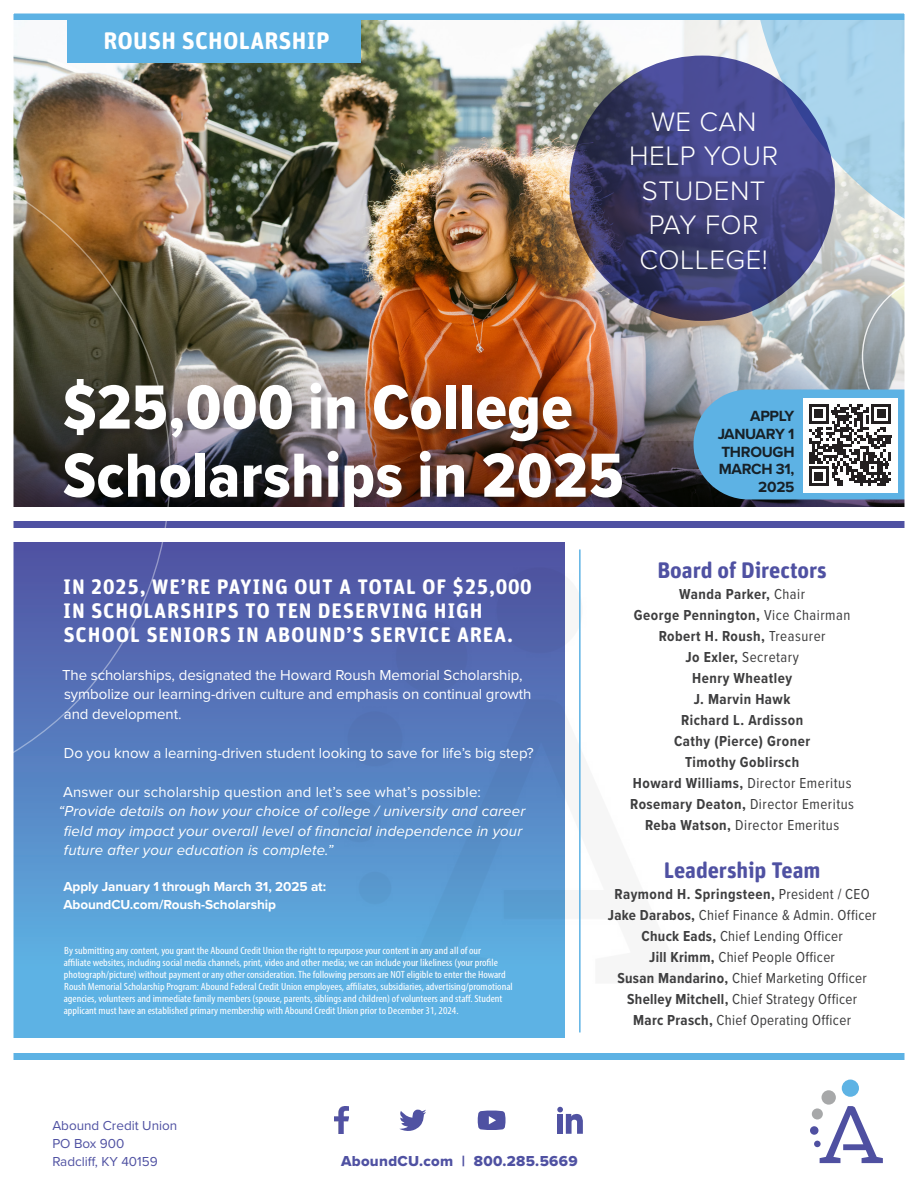
<style>
.page{position:relative;width:918px;height:1188px;background:#fff}
.page>*{position:absolute;margin:0;border:0;box-sizing:border-box;transform-origin:0 0}
.t1{font:64.65px "Proxima Nova Cond Extrabld";letter-spacing:.01em;color:#fff}
.t2{font:300 27.75px/34.5px "Proxima Nova";letter-spacing:.02em;color:#fff;text-align:center}
.t3{font:700 24px "Unit Rounded Pro";letter-spacing:.01em;color:#fff}
.t4{font:700 22.5px "Unit Rounded Pro";letter-spacing:-.005em;color:#4f51a2}
.t5{font:700 21px/24px "Unit Rounded Pro";letter-spacing:.04em;color:#fff}
.Paragraph_-_board_directors{font:700 15.3px/17.5px "Proxima Nova";letter-spacing:-.02em;color:#172128}
.t6{font:15px/21px "Proxima Nova Cond";letter-spacing:.02em;color:#3e3e3f;text-align:center}
.Paragraph_-_board_directors-2{font:15px/19.5px "Proxima Nova";letter-spacing:-.005em;color:#fff}
.Paragraph_-_board_directors-3{font:italic 15px "Proxima Nova";letter-spacing:.01em;color:#fff}
.t7{font:700 15px "Proxima Nova Cond";letter-spacing:.035em;color:#3e3e3f}
.t8{font:15px "Proxima Nova Extrabld";letter-spacing:.02em;color:#4f51a2}
.Paragraph_-_board_directors-4{font:700 13.5px "Proxima Nova";letter-spacing:-.005em;color:#fff}
.t9{font:13.5px "Proxima Nova";color:#4f51a2}
.t10{font:condensed 10.5px/12px "Myriad Pro";color:#fff;scale:1.1 1}
.s1{font-weight:400}
.s2{font-weight:700}
</style>
<div class="page">
<img style="left:15px;top:20px;width:449px;height:263px">
<img style="left:171px;top:283px;width:732px;height:224px">
<img style="left:464px;top:20px;width:439px;height:420px">
<svg style="left:399px;top:1110px;width:27px;height:21px"></svg>
<svg style="left:478px;top:1111px;width:27px;height:19px"></svg>
<svg style="left:557px;top:1107px;width:26px;height:27px"></svg>
<svg style="left:820px;top:1106px;width:63px;height:57px"></svg>
<div style="left:814px;top:1141px;width:7px;height:6px;background:#4f50a1;border-radius:50%"></div>
<div style="left:810px;top:1126px;width:8px;height:9px;background:#4f50a1;border-radius:50%"></div>
<div style="left:812px;top:1108px;width:11px;height:11px;background:#a7a8a9;border-radius:50%"></div>
<div style="left:822px;top:1090px;width:14px;height:15px;background:#a7a8a9;border-radius:50%"></div>
<div style="left:842px;top:1080px;width:17px;height:17px;background:#5eb3e4;border-radius:50%"></div>
<div style="left:4px;top:1053px;width:913px;height:7px;background:#5db2e4"></div>
<div style="left:6px;top:13px;width:908px;height:7px;background:#5db2e4"></div>
<hr style="left:579px;top:549px;width:2px;height:483px;background:#5db2e4">
<img style="left:335px;top:1107px;width:14px;height:26px">
<div style="left:0;top:521px;width:904px;height:7px;background:#4f51a2"></div>
<div style="left:68px;top:14px;width:293px;height:49px;background:#5db2e4"></div>
<div style="left:9px;top:542px;width:556px;height:495px;background:linear-gradient(to bottom,#5152a1,#5fbcea)"></div>
<div style="left:66px;top:381px;width:564px;height:135px;background:#231f20;opacity:.4"></div>
<svg style="left:15px;top:145px;width:156px;height:656px"></svg>
<div style="left:3px;top:508px;width:911px;height:13px;background:#fff"></div>
<svg style="left:694px;top:274px;width:209px;height:225px"></svg>
<hr style="left:809px;top:483px;width:20px;height:3px;background:#231f20">
<div style="left:815px;top:472px;width:8px;height:8px;background:#231f20"></div>
<svg style="left:751px;top:20px;width:152px;height:248px;fill:#aad5ec"></svg>
<svg style="left:570px;top:56px;width:265px;height:265px"></svg>
<p class="t3" style="left:103px;top:23px;width:228px">ROUSH SCHOLARSHIP</p>
<p class="t2" style="left:651px;top:103px;width:107px">WE CAN</p>
<p class="t2" style="left:629px;top:137px;width:151px">HELP YOUR<br>STUDENT</p>
<p class="t2" style="left:639px;top:206px;width:130px">PAY FOR<br>COLLEGE!</p>
<p class="t1" style="left:63px;top:359px;width:511px">$25,000 in College</p>
<p class="t1" style="left:63px;top:428px;width:562px">Scholarships in 2025</p>
<p class="Paragraph_-_board_directors" style="left:750px;top:407px;width:46px">APPLY</p>
<p class="Paragraph_-_board_directors" style="left:718px;top:425px;width:78px">JANUARY 1<br>THROUGH</p>
<p class="Paragraph_-_board_directors" style="left:719px;top:460px;width:77px;text-align:right">MARCH 31,<br>2025</p>
<p class="t5" style="left:63px;top:574px;width:470px">IN 2025, WE’RE PAYING OUT A TOTAL OF $25,000<br>IN SCHOLARSHIPS TO TEN DESERVING HIGH<br>SCHOOL SENIORS IN ABOUND’S SERVICE AREA.</p>
<p class="Paragraph_-_board_directors-2" style="left:62px;top:664px;width:471px">The scholarships, designated the Howard Roush Memorial Scholarship, symbolize our learning-driven culture and emphasis on continual growth and development.</p>
<p class="Paragraph_-_board_directors-2" style="left:64px;top:742px;width:471px">Do you know a learning-driven student looking to save for life’s big step?</p>
<p class="Paragraph_-_board_directors-2" style="left:63px;top:781px;width:419px">Answer our scholarship question and let’s see what’s possible:</p>
<p class="Paragraph_-_board_directors-3" style="left:59px;top:800px;width:468px">“Provide details on how your choice of college / university and career</p>
<p class="Paragraph_-_board_directors-3" style="left:64px;top:820px;width:460px">field may impact your overall level of financial independence in your</p>
<p class="Paragraph_-_board_directors-3" style="left:64px;top:839px;width:271px">future after your education is complete.”</p>
<p class="Paragraph_-_board_directors-4" style="left:63px;top:877px;width:264px">Apply January 1 through March 31, 2025 at:</p>
<p class="Paragraph_-_board_directors-4" style="left:63px;top:895px;width:214px">AboundCU.com/Roush-Scholarship</p>
<p class="t10" style="left:64px;top:944px;width:410px">By submitting any content, you grant the Abound Credit Union the right to repurpose your content in any and all of our<br>affiliate websites, including social media channels, print, video and other media; we can include your likeliness (your profile photograph/picture) without payment or any other consideration. The following persons are NOT eligible to enter the Howard Roush Memorial Scholarship Program: Abound Federal Credit Union employees, affiliates, subsidiaries, advertising/promotional agencies, volunteers and immediate family members (spouse, parents, siblings and children) of volunteers and staff. Student applicant must have an established primary membership with Abound Credit Union prior to December 31, 2024.</p>
<p class="t4" style="left:658px;top:554px;width:171px">Board of Directors</p>
<p class="t7" style="left:679px;top:583px;width:127px">Wanda Parker, <span class="s1">Chair</span></p>
<p class="t7" style="left:634px;top:604px;width:218px">George Pennington, <span class="s1">Vice Chairman</span></p>
<p class="t7" style="left:659px;top:625px;width:168px">Robert H. Roush, <span class="s1">Treasurer</span></p>
<p class="t6" style="left:685px;top:646px;width:115px"><span class="s2">Jo Exler,</span> Secretary</p>
<p class="t7" style="left:692px;top:667px;width:102px">Henry Wheatley</p>
<p class="t7" style="left:694px;top:688px;width:98px">J. Marvin Hawk</p>
<p class="t7" style="left:681px;top:709px;width:124px">Richard L. Ardisson</p>
<p class="t7" style="left:674px;top:730px;width:138px">Cathy (Pierce) Groner</p>
<p class="t7" style="left:685px;top:751px;width:116px">Timothy Goblirsch</p>
<p class="t6" style="left:633px;top:772px;width:220px"><span class="s2">Howard Williams,</span> Director Emeritus</p>
<p class="t6" style="left:630px;top:793px;width:225px"><span class="s2">Rosemary Deaton,</span> Director Emeritus</p>
<p class="t6" style="left:645px;top:814px;width:196px"><span class="s2">Reba Watson,</span> Director Emeritus</p>
<p class="t4" style="left:664px;top:854px;width:158px">Leadership Team</p>
<p class="t6" style="left:608px;top:883px;width:270px"><span class="s2">Raymond H. Springsteen,</span> President / CEO<br><span class="s2">Jake Darabos,</span> Chief Finance &amp; Admin. Officer</p>
<p class="t6" style="left:641px;top:925px;width:203px"><span class="s2">Chuck Eads,</span> Chief Lending Officer</p>
<p class="t6" style="left:649px;top:946px;width:187px"><span class="s2">Jill Krimm,</span> Chief People Officer</p>
<p class="t6" style="left:617px;top:967px;width:251px"><span class="s2">Susan Mandarino,</span> Chief Marketing Officer</p>
<p class="t6" style="left:627px;top:988px;width:232px"><span class="s2">Shelley Mitchell,</span> Chief Strategy Officer</p>
<p class="t6" style="left:633px;top:1009px;width:219px"><span class="s2">Marc Prasch,</span> Chief Operating Officer</p>
<p class="t9" style="left:52px;top:1115px;width:127px">Abound Credit Union</p>
<p class="t9" style="left:52px;top:1133px;width:74px">PO Box 900</p>
<p class="t9" style="left:52px;top:1151px;width:107px">Radcliff, KY 40159</p>
<p class="t8" style="left:341px;top:1149px;width:238px">AboundCU.com | 800.285.5669</p>
</div>
